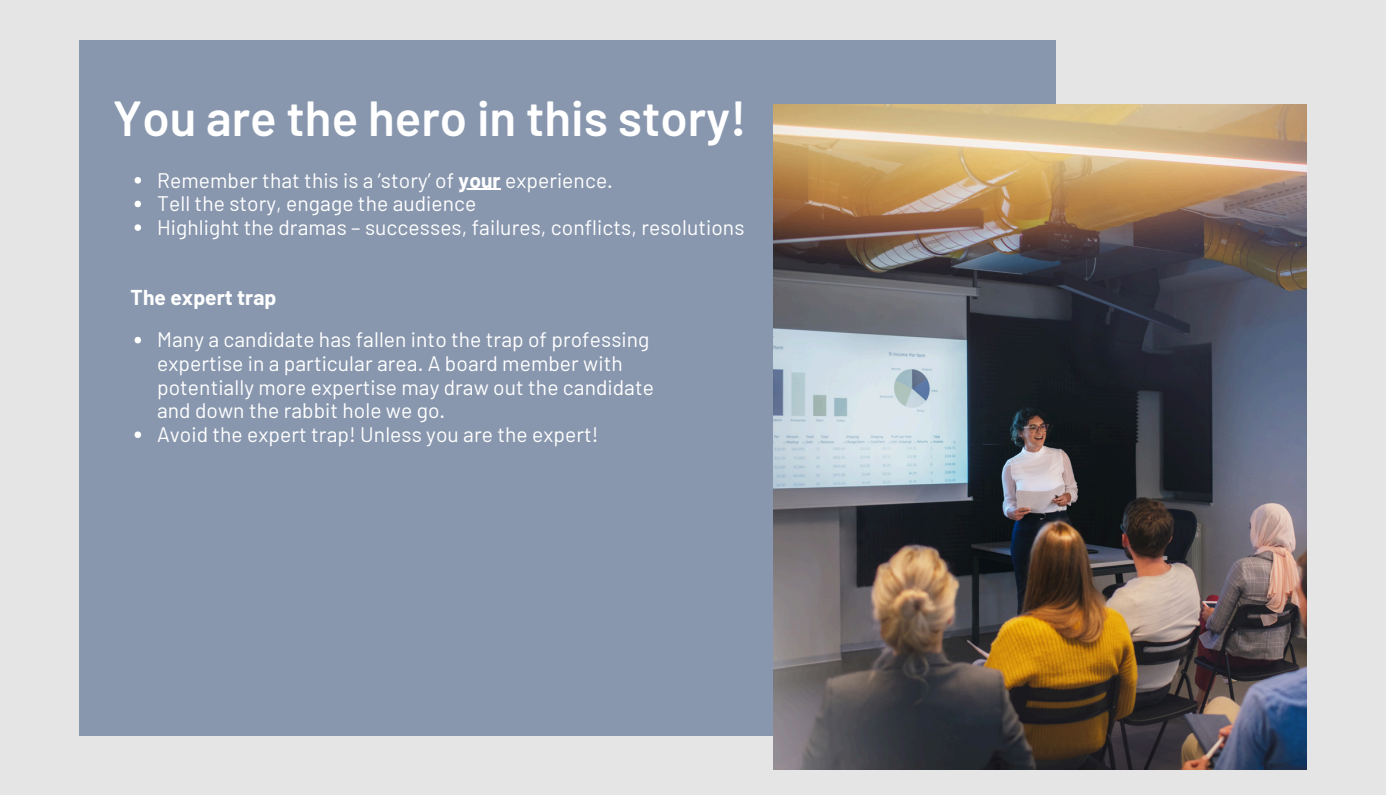
<style>
.page{position:relative;width:1386px;height:795px;background:#fff}
.page>*{position:absolute;margin:0;border:0;box-sizing:border-box;transform-origin:0 0}
.t1{font:600 49.18px "Barlow";color:#fff}
.t2{font:21px/23.6px "Barlow";letter-spacing:.005em;color:#fff}
.t3{font:700 21px "Barlow";letter-spacing:.005em;color:#fff}
.s1{font-weight:700}
</style>
<div class="page">
<div style="left:0;top:0;width:1386px;height:794px;background:#e6e5e6"></div>
<div style="left:79px;top:40px;width:977px;height:695px;background:#8897ae"></div>
<img style="left:773px;top:104px;width:533px;height:665px">
<svg style="left:135px;top:177px;width:6px;height:6px"></svg>
<hr style="left:459px;top:189px;width:42px;height:1px;background:#fff">
<svg style="left:135px;top:200px;width:6px;height:7px"></svg>
<svg style="left:135px;top:224px;width:6px;height:7px"></svg>
<svg style="left:135px;top:336px;width:6px;height:7px"></svg>
<svg style="left:135px;top:431px;width:6px;height:7px"></svg>
<p class="t1" style="left:113px;top:86px;width:635px">You are the hero in this story!</p>
<p class="t2" style="left:157px;top:167px;width:457px">Remember that this is a ‘story’ of <span class="s1">your</span> experience.</p>
<p class="t2" style="left:157px;top:191px;width:321px">Tell the story, engage the audience</p>
<h2 class="t2" style="left:157px;top:214px;width:589px">Highlight the dramas – successes, failures, conflicts, resolutions</h2>
<p class="t3" style="left:131px;top:283px;width:147px">The expert trap</p>
<p class="t2" style="left:157px;top:327px;width:498px">Many a candidate has fallen into the trap of professing expertise in a particular area. A board member with potentially more expertise may draw out the candidate and down the rabbit hole we go.</p>
<p class="t2" style="left:157px;top:421px;width:443px">Avoid the expert trap! Unless you are the expert!</p>
</div>
